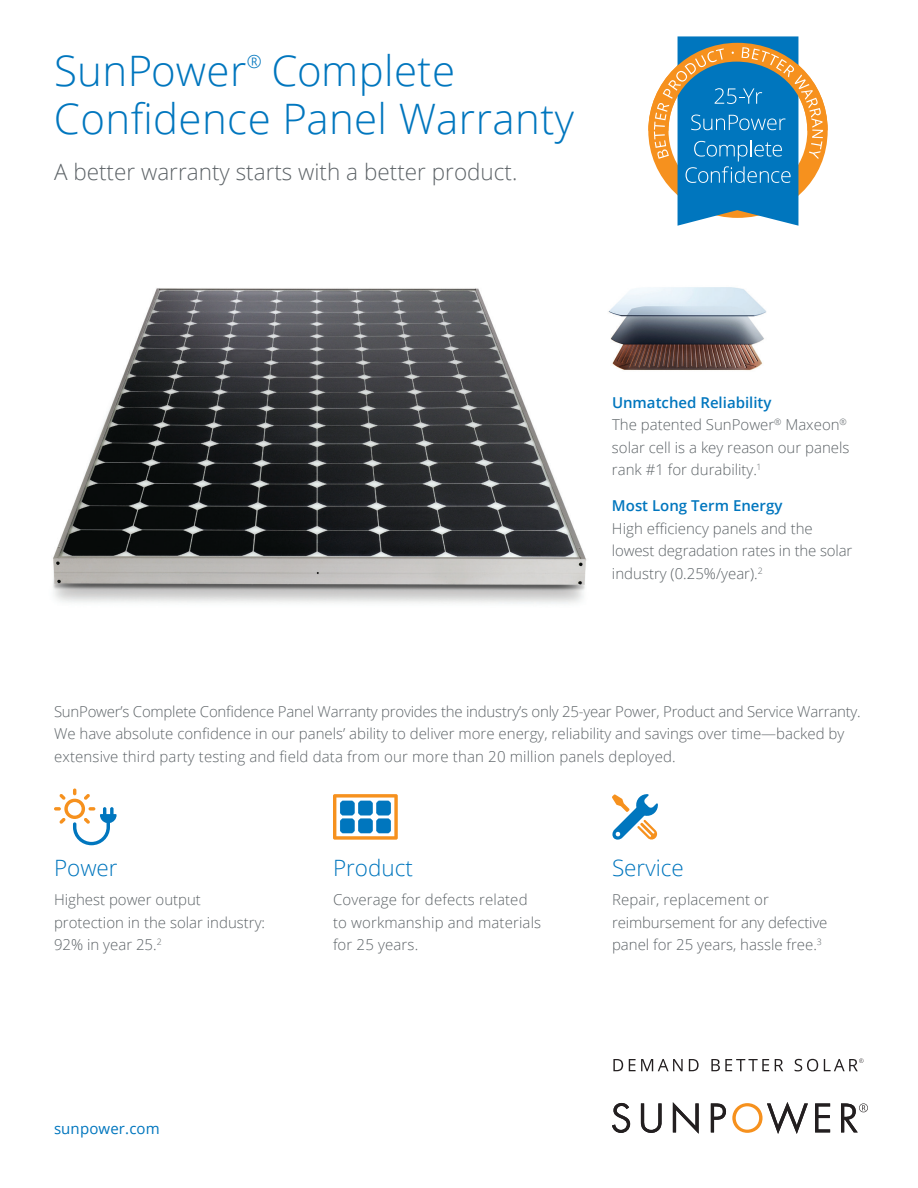
<style>
.page{position:relative;width:918px;height:1188px;background:#fff}
.page>*{position:absolute;margin:0;border:0;box-sizing:border-box;transform-origin:0 0}
.t1{font:300 42px/48px "Open Sans";letter-spacing:.01em;color:#0076be}
.t2{font:300 22.5px "Open Sans";color:#5e6468}
.t3{font:300 22.5px "Open Sans";color:#0076be}
.t4{font:300 18px "Open Sans";color:#0076be}
.t5{font:300 15px/22.5px "Open Sans";color:#5e6468}
.t6{font:600 15px "Open Sans";color:#0076be}
.t7{font:15px "Open Sans";letter-spacing:.01em;color:#0076be}
.s1{font-weight:600;color:#0076be}
</style>
<div class="page">
<img style="left:53px;top:288px;width:534px;height:316px">
<svg style="left:612px;top:1103px;width:18px;height:30px"></svg>
<svg style="left:641px;top:1103px;width:21px;height:30px"></svg>
<svg style="left:673px;top:1102px;width:26px;height:32px"></svg>
<svg style="left:711px;top:1103px;width:15px;height:29px"></svg>
<svg style="left:815px;top:1103px;width:15px;height:29px"></svg>
<svg style="left:732px;top:1102px;width:76px;height:32px"></svg>
<svg style="left:841px;top:1103px;width:27px;height:29px"></svg>
<svg style="left:613px;top:1059px;width:251px;height:12px"></svg>
<svg style="left:612px;top:794px;width:46px;height:46px"></svg>
<svg style="left:333px;top:794px;width:65px;height:46px"></svg>
<svg style="left:54px;top:789px;width:63px;height:56px"></svg>
<img style="left:608px;top:287px;width:159px;height:84px">
<svg style="left:648px;top:36px;width:180px;height:190px"></svg>
<h1 class="t1" style="left:54px;top:46px;width:522px;text-indent:218px">Complete<br>Confidence Panel Warranty</h1>
<h2 class="t2" style="left:54px;top:156px;width:465px">A better warranty starts with a better product.</h2>
<h1 class="t1" style="left:54px;top:46px;width:194px">SunPower</h1>
<p class="t4" style="left:247px;top:49px;width:16px">®</p>
<p class="t5" style="left:612px;top:391px;width:239px"><span class="s1">Unmatched Reliability<br></span>The patented SunPower<sup>®</sup> Maxeon<sup>® </sup>solar cell is a key reason our panels rank #1 for durability.<sup>1</sup></p>
<p class="t6" style="left:612px;top:495px;width:172px">Most Long Term Energy</p>
<p class="t5" style="left:612px;top:517px;width:242px">High efficiency panels and the lowest degradation rates in the solar industry (0.25%/year).<sup>2</sup></p>
<p class="t5" style="left:54px;top:699px;width:808px">SunPower’s Complete Confidence Panel Warranty provides the industry’s only 25-year Power, Product and Service Warranty.<br>We have absolute confidence in our panels’ ability to deliver more energy, reliability and savings over time—backed by extensive third party testing and field data from our more than 20 million panels deployed.</p>
<h2 class="t3" style="left:54px;top:852px;width:65px">Power</h2>
<p class="t5" style="left:54px;top:888px;width:213px">Highest power output protection in the solar industry:<br>92% in year 25.<sup>2</sup></p>
<p class="t7" style="left:54px;top:1118px;width:107px">sunpower.com</p>
<h2 class="t3" style="left:333px;top:852px;width:81px">Product</h2>
<p class="t5" style="left:333px;top:888px;width:210px">Coverage for defects related to workmanship and materials for 25 years.</p>
<h2 class="t3" style="left:612px;top:852px;width:73px">Service</h2>
<p class="t5" style="left:612px;top:888px;width:217px">Repair, replacement or reimbursement for any defective panel for 25 years, hassle free.<sup>3</sup></p>
</div>
